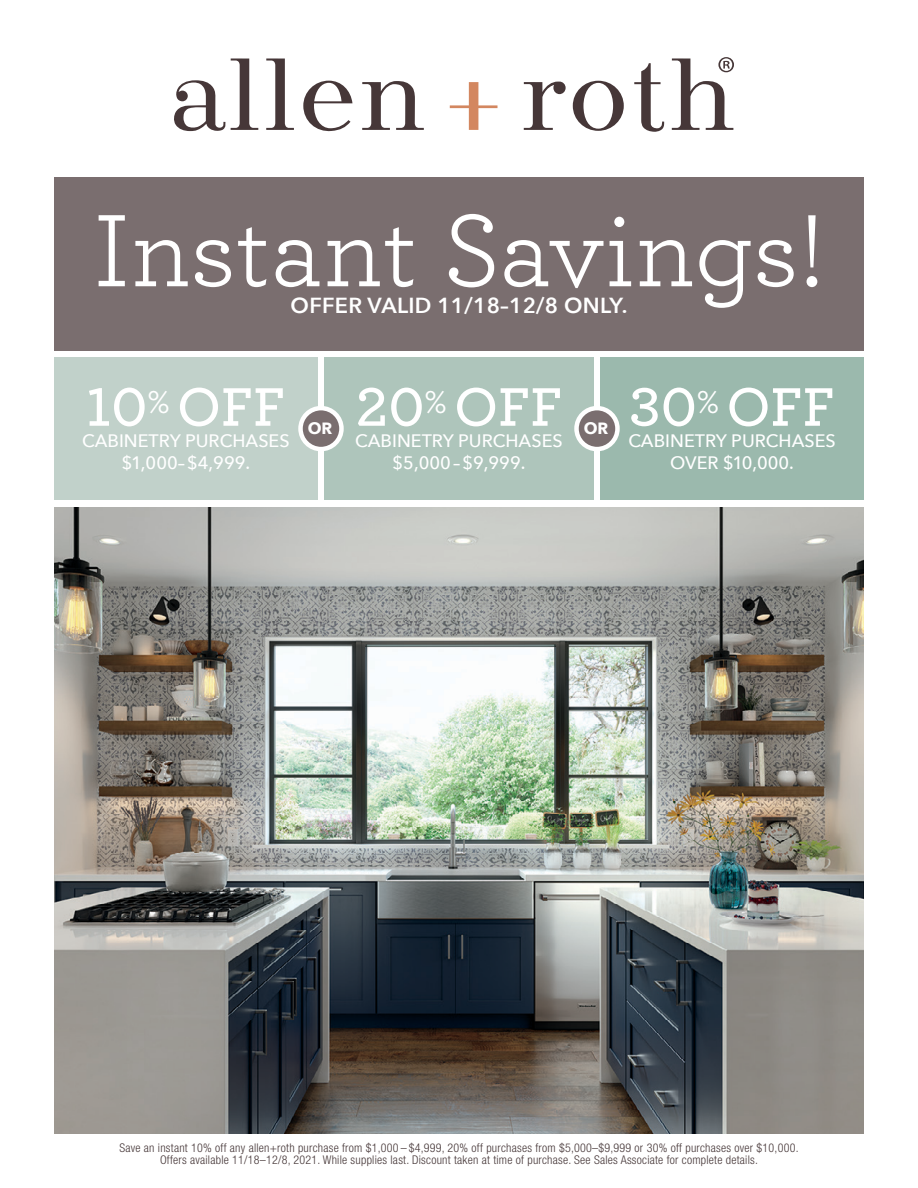
<style>
.page{position:relative;width:918px;height:1188px;background:#fff}
.page>*{position:absolute;margin:0;border:0;box-sizing:border-box;transform-origin:0 0}
.t1{font:108px "Archer Pro";color:#fff}
.t2{font:600 57px "Archer Pro";color:#fff}
.t3{font:600 21.75px "Avenir Next";letter-spacing:.01em;color:#fff}
.t4{font:500 18px/21.6px "Avenir Next";color:#fff;text-align:center}
.t5{font:700 16.35px "Avenir Next";color:#fff}
.t6{font:300 condensed 12px/12.8px "Helvetica Neue LT Std";letter-spacing:.02em;color:#463738;text-align:center}
</style>
<div class="page">
<svg style="left:174px;top:80px;width:51px;height:51px"></svg>
<svg style="left:362px;top:81px;width:62px;height:49px"></svg>
<svg style="left:231px;top:58px;width:27px;height:72px"></svg>
<svg style="left:266px;top:58px;width:28px;height:72px"></svg>
<svg style="left:303px;top:81px;width:49px;height:51px"></svg>
<svg style="left:450px;top:82px;width:48px;height:48px"></svg>
<svg style="left:634px;top:63px;width:30px;height:69px"></svg>
<svg style="left:573px;top:81px;width:51px;height:50px"></svg>
<svg style="left:524px;top:82px;width:42px;height:48px"></svg>
<svg style="left:672px;top:57px;width:62px;height:73px"></svg>
<div style="left:54px;top:178px;width:810px;height:173px;background:#7a6e6f"></div>
<img style="left:54px;top:508px;width:810px;height:626px">
<div style="left:324px;top:357px;width:270px;height:143px;background:#aec5bb"></div>
<div style="left:54px;top:357px;width:264px;height:143px;background:#c1d1ca"></div>
<div style="left:600px;top:357px;width:264px;height:143px;background:#9bb9ad"></div>
<div style="left:577px;top:408px;width:40px;height:41px;background:#7a6e6f;border-radius:50%"></div>
<div style="left:574px;top:406px;width:46px;height:45px;border:4px solid #fff;border-radius:50%"></div>
<div style="left:301px;top:408px;width:40px;height:41px;background:#7a6e6f;border-radius:50%"></div>
<div style="left:298px;top:406px;width:46px;height:45px;border:4px solid #fff;border-radius:50%"></div>
<h1 class="t1" style="left:93px;top:176px;width:734px">Instant Savings!</h1>
<h3 class="t3" style="left:291px;top:287px;width:338px">OFFER VALID 11/18–12/8 ONLY.</h3>
<h2 class="t2" style="left:87px;top:364px;width:200px">10<sup>%</sup> OFF</h2>
<h3 class="t4" style="left:82px;top:430px;width:209px">CABINETRY PURCHASES $1,000–$4,999.</h3>
<h2 class="t2" style="left:356px;top:364px;width:208px">20<sup>%</sup> OFF</h2>
<h3 class="t4" style="left:355px;top:430px;width:209px">CABINETRY PURCHASES $5,000–$9,999.</h3>
<h3 class="t5" style="left:308px;top:414px;width:26px">OR</h3>
<h3 class="t5" style="left:584px;top:414px;width:26px">OR</h3>
<h2 class="t2" style="left:629px;top:364px;width:207px">30<sup>%</sup> OFF</h2>
<h3 class="t4" style="left:628px;top:430px;width:209px">CABINETRY PURCHASES<br>OVER $10,000.</h3>
<p class="t6" style="left:119px;top:1141px;width:681px">Save an instant 10% off any allen+roth purchase from $1,000 – $4,999, 20% off purchases from $5,000–$9,999 or 30% off purchases over $10,000.<br>Offers available 11/18–12/8, 2021. While supplies last. Discount taken at time of purchase. See Sales Associate for complete details.</p>
</div>
